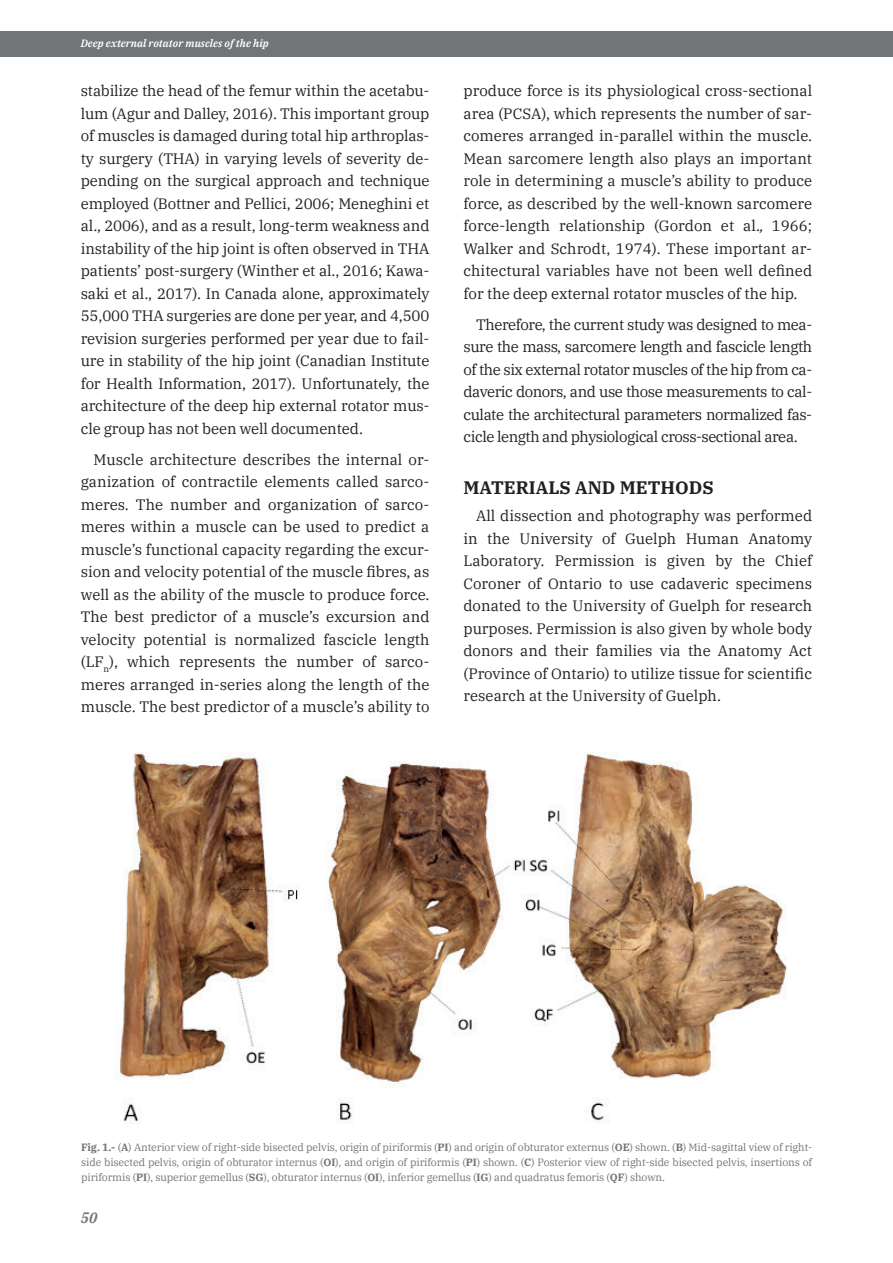
<style>
.page{position:relative;width:893px;height:1263px;background:#fff}
.page>*{position:absolute;margin:0;border:0;box-sizing:border-box;transform-origin:0 0}
.t1{font:700 18px "IBM Plex Serif";color:#231f20}
.t2{font:15px/22.5px "IBM Plex Serif";color:#231f20;text-align:justify}
.t3{font:italic 600 15px "IBM Plex Serif";color:#717577}
.t4{font:10.5px/15px "IBM Plex Serif";letter-spacing:-.01em;color:#717577;text-align:justify}
.t5{font:italic 600 10.5px "IBM Plex Serif";color:#fff}
.s1{font-style:italic}
.s2{font-weight:700}
</style>
<div class="page">
<div style="left:0;top:31px;width:893px;height:25px;background:#717577"></div>
<img style="left:118px;top:752px;width:669px;height:372px">
<p class="t5" style="left:81px;top:35px;width:189px">Deep external rotator muscles of the hip</p>
<p class="t2" style="left:81px;top:78px;width:350px">stabilize the head of the femur within the acetabu&shy;lum (Agur and Dalley, 2016). This important group of muscles is damaged during total hip arthroplas&shy;ty surgery (THA) in varying levels of severity de&shy;pending on the surgical approach and technique employed (Bottner and Pellici, 2006; Meneghini et al., 2006), and as a result, long-term weakness and instability of the hip joint is often observed in THA patients’ post-surgery (Winther et al., 2016; Kawa&shy;saki et al., 2017). In Canada alone, approximately 55,000 THA surgeries are done per year, and 4,500 revision surgeries performed per year due to fail&shy;ure in stability of the hip joint (Canadian Institute for Health Information, 2017). Unfortunately, the architecture of the deep hip external rotator mus&shy;cle group has not been well documented.</p>
<p class="t2" style="left:81px;top:447px;width:350px;text-indent:13px">Muscle architecture describes the internal or&shy;ganization of contractile elements called sarco&shy;meres. The number and organization of sarco&shy;meres within a muscle can be used to predict a muscle’s functional capacity regarding the excur&shy;sion and velocity potential of the muscle fibres, as well as the ability of the muscle to produce force.<br>The best predictor of a muscle’s excursion and velocity potential is normalized fascicle length (LF<sub>n</sub>), which represents the number of sarco&shy;meres arranged in-series along the length of the muscle. The best predictor of a muscle’s ability to</p>
<p class="t2" style="left:463px;top:78px;width:350px">produce force is its physiological cross-sectional area (PCSA), which represents the number of sar&shy;comeres arranged in-parallel within the muscle.<br>Mean sarcomere length also plays an important role in determining a muscle’s ability to produce force, as described by the well-known sarcomere force-length relationship (Gordon et al.<span class="s1">,</span> 1966; Walker and Schrodt, 1974). These important ar&shy;chitectural variables have not been well defined for the deep external rotator muscles of the hip.</p>
<p class="t2" style="left:463px;top:312px;width:350px;text-indent:13px">Therefore, the current study was designed to mea&shy;sure the mass, sarcomere length and fascicle length of the six external rotator muscles of the hip from ca&shy;daveric donors, and use those measurements to cal&shy;culate the architectural parameters normalized fas&shy;cicle length and physiological cross-sectional area.</p>
<p class="t1" style="left:463px;top:474px;width:252px">MATERIALS AND METHODS</p>
<p class="t2" style="left:463px;top:503px;width:350px;text-indent:13px">All dissection and photography was performed in the University of Guelph Human Anatomy Laboratory. Permission is given by the Chief Coroner of Ontario to use cadaveric specimens donated to the University of Guelph for research purposes. Permission is also given by whole body donors and their families via the Anatomy Act (Province of Ontario) to utilize tissue for scientific research at the University of Guelph.</p>
<p class="t4" style="left:81px;top:1139px;width:732px"><span class="s2">Fig. 1.-</span> (<span class="s2">A</span>) Anterior view of right-side bisected pelvis, origin of piriformis (<span class="s2">PI</span>) and origin of obturator externus (<span class="s2">OE</span>) shown. (<span class="s2">B</span>) Mid-sagittal view of right&shy;side bisected pelvis, origin of obturator internus (<span class="s2">OI</span>), and origin of piriformis (<span class="s2">PI</span>) shown. (<span class="s2">C</span>) Posterior view of right-side bisected pelvis, insertions of piriformis (<span class="s2">PI</span>), superior gemellus (<span class="s2">SG</span>), obturator internus (<span class="s2">OI</span>), inferior gemellus (<span class="s2">IG</span>) and quadratus femoris (<span class="s2">QF</span>) shown.</p>
<p class="t3" style="left:81px;top:1206px;width:18px">50</p>
</div>
